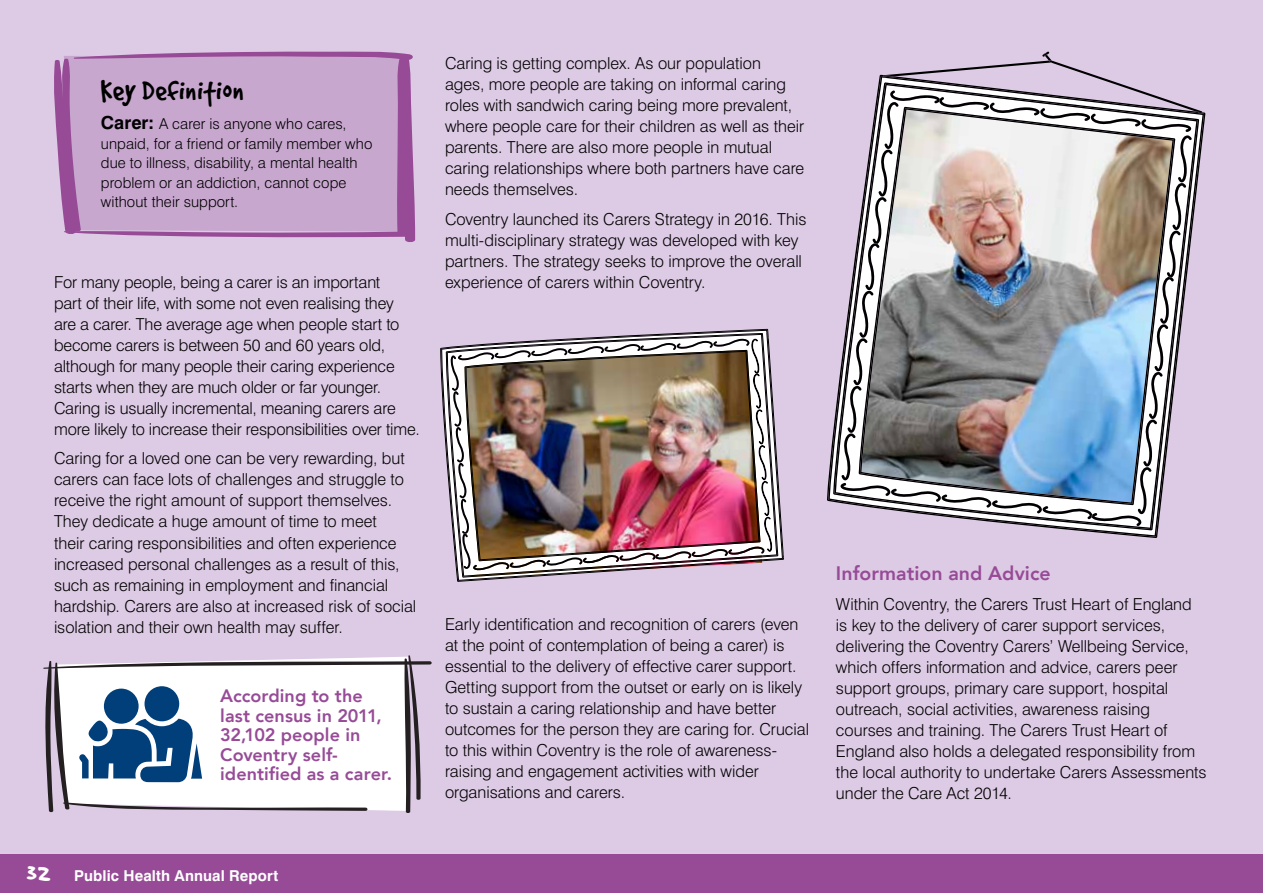
<style>
.page{position:relative;width:1263px;height:893px;background:#ddcae4}
.page>*{position:absolute;margin:0;border:0;box-sizing:border-box;transform-origin:0 0}
.t1{font:33px "Good Dog";letter-spacing:.01em;color:#000}
.t2{font:800 19.5px "Avenir";color:#974b97}
.t3{font:800 18px/19.5px "Avenir";letter-spacing:.005em;color:#974b97}
.t4{font:300 16.5px/21px "Swiss 721 BT";color:#000}
.t5{font:300 15px/19.5px "Swiss 721 BT";letter-spacing:.005em;color:#000}
.t6{font:700 15px "Swiss 721 BT";letter-spacing:.01em;color:#fff}
.s1{font-weight:700;font-size:18px}
.s2{font-family:"Good Dog";font-weight:400;font-size:30px}
</style>
<div class="page">
<div style="left:0;top:855px;width:1263px;height:38px;background:#974b97"></div>
<svg style="left:43px;top:655px;width:389px;height:158px;background:#cdd1db"></svg>
<svg style="left:834px;top:374px;width:325px;height:155px"></svg>
<img style="left:840px;top:51px;width:362px;height:475px">
<svg style="left:441px;top:330px;width:342px;height:251px"></svg>
<svg style="left:447px;top:334px;width:330px;height:243px"></svg>
<img style="left:451px;top:331px;width:321px;height:239px">
<svg style="left:54px;top:51px;width:362px;height:191px;background:#c39ec9"></svg>
<h1 class="t1" style="left:101px;top:73px;width:145px">Key Definition</h1>
<p class="t5" style="left:101px;top:114px;width:273px"><span class="s1">Carer:</span> A carer is anyone who cares, unpaid, for a friend or family member who due to illness, disability, a mental health problem or an addiction, cannot cope without their support.</p>
<p class="t4" style="left:54px;top:271px;width:367px">For many people, being a carer is an important<br>part of their life, with some not even realising they are a carer. The average age when people start to become carers is between 50 and 60 years old, although for many people their caring experience starts when they are much older or far younger.<br>Caring is usually incremental, meaning carers are more likely to increase their responsibilities over time.</p>
<p class="t4" style="left:54px;top:448px;width:364px">Caring for a loved one can be very rewarding, but carers can face lots of challenges and struggle to receive the right amount of support themselves.<br>They dedicate a huge amount of time to meet<br>their caring responsibilities and often experience increased personal challenges as a result of this, such as remaining in employment and financial hardship. Carers are also at increased risk of social isolation and their own health may suffer.</p>
<p class="t3" style="left:220px;top:685px;width:173px">According to the last census in 2011,<br>32,102 people in<br>Coventry self&shy;identified as a carer.</p>
<p class="t6" style="left:27px;top:866px;width:253px"><span class="s2">32</span> Public Health Annual Report</p>
<p class="t4" style="left:445px;top:53px;width:361px">Caring is getting complex. As our population ages, more people are taking on informal caring roles with sandwich caring being more prevalent, where people care for their children as well as their parents. There are also more people in mutual caring relationships where both partners have care needs themselves.</p>
<p class="t4" style="left:445px;top:208px;width:363px">Coventry launched its Carers Strategy in 2016. This multi-disciplinary strategy was developed with key partners. The strategy seeks to improve the overall experience of carers within Coventry.</p>
<p class="t4" style="left:445px;top:614px;width:366px">Early identification and recognition of carers (even at the point of contemplation of being a carer) is essential to the delivery of effective carer support.<br>Getting support from the outset or early on is likely to sustain a caring relationship and have better outcomes for the person they are caring for. Crucial to this within Coventry is the role of awareness&shy;raising and engagement activities with wider organisations and carers.</p>
<p class="t2" style="left:836px;top:556px;width:216px">Information and Advice</p>
<p class="t4" style="left:836px;top:593px;width:372px">Within Coventry, the Carers Trust Heart of England is key to the delivery of carer support services, delivering the Coventry Carers’ Wellbeing Service, which offers information and advice, carers peer support groups, primary care support, hospital outreach, social activities, awareness raising courses and training. The Carers Trust Heart of England also holds a delegated responsibility from the local authority to undertake Carers Assessments under the Care Act 2014.</p>
</div>
